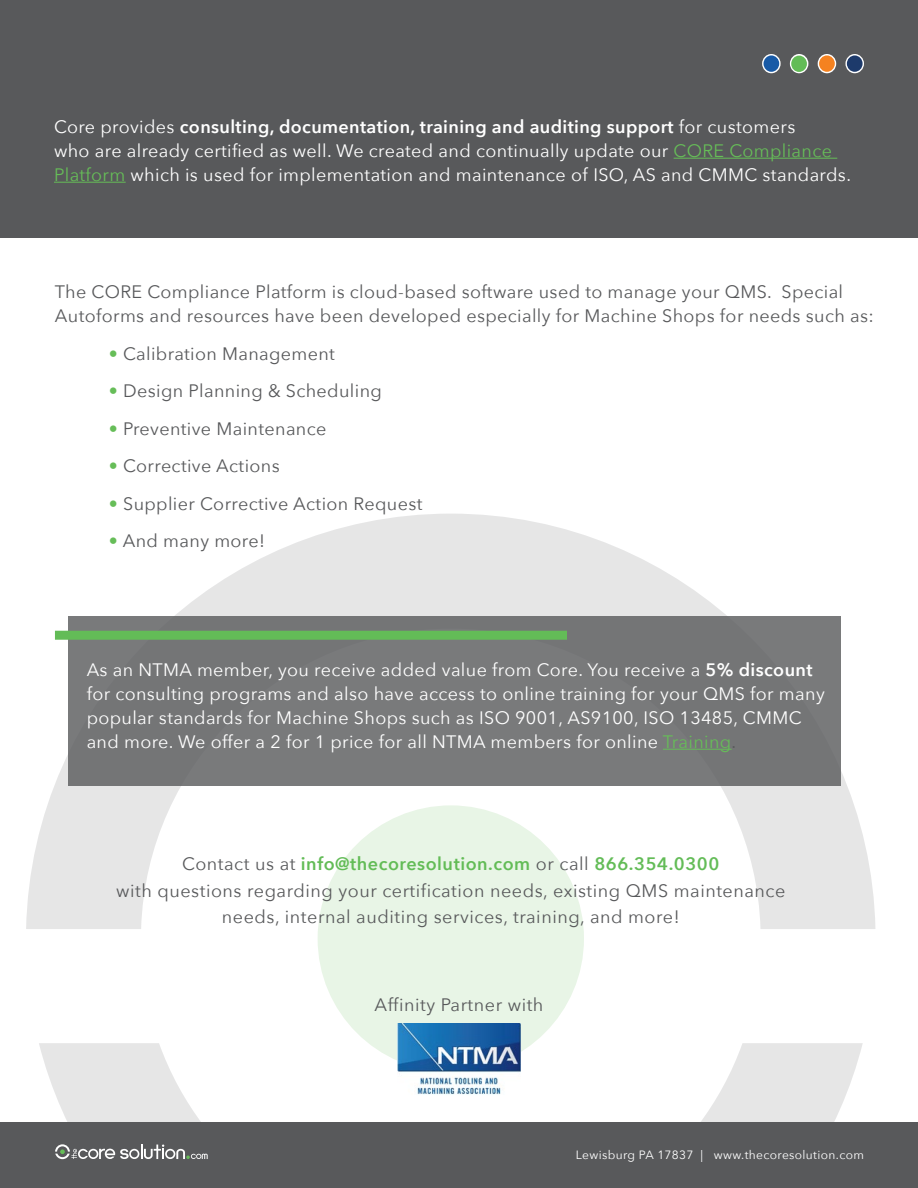
<style>
.page{position:relative;width:918px;height:1188px;background:#fff}
.page>*{position:absolute;margin:0;border:0;box-sizing:border-box;transform-origin:0 0}
.t1{font:18px/24px "Avenir Next";letter-spacing:.02em;color:#fff}
.t2{font:18px/26.2px "Avenir Next";letter-spacing:.02em;color:#58595b;text-align:center}
.t3{font:12px "Avenir Next";letter-spacing:.03em;color:#fff}
.s1{font-weight:600}
.s2{color:#66bd58}
.s3{color:#58595b}
.s4{font-weight:600;color:#63bc57}
</style>
<div class="page">
<div style="left:318px;top:805px;width:266px;height:267px;background:#e8f5e6;border-radius:50%"></div>
<svg style="left:26px;top:514px;width:849px;height:415px"></svg>
<svg style="left:39px;top:1043px;width:824px;height:79px"></svg>
<div style="left:0;top:1122px;width:918px;height:66px;background:#58595b"></div>
<div style="left:0;top:0;width:918px;height:238px;background:#58595b"></div>
<svg style="left:55px;top:1144px;width:153px;height:15px"></svg>
<div style="left:68px;top:616px;width:772px;height:170px;background:#797a7b"></div>
<hr style="left:674px;top:158px;width:163px;height:1px;background:#66bd58">
<hr style="left:54px;top:182px;width:72px;height:1px;background:#66bd58">
<hr style="left:663px;top:749px;width:69px;height:1px;background:#66bd58">
<div style="left:55px;top:631px;width:512px;height:9px;background:#63bc57"></div>
<svg style="left:818px;top:54px;width:18px;height:19px"></svg>
<svg style="left:790px;top:54px;width:18px;height:19px"></svg>
<svg style="left:762px;top:54px;width:19px;height:19px"></svg>
<svg style="left:845px;top:54px;width:19px;height:19px"></svg>
<div style="left:791px;top:56px;width:16px;height:16px;background:#63bc57;border-radius:50%"></div>
<div style="left:819px;top:55px;width:16px;height:17px;background:#f58220;border-radius:50%"></div>
<div style="left:847px;top:55px;width:16px;height:17px;background:#1d3a6b;border-radius:50%"></div>
<div style="left:764px;top:55px;width:15px;height:17px;background:#185aa6;border-radius:50%"></div>
<img style="left:398px;top:1023px;width:122px;height:74px">
<p class="t1" style="left:54px;top:114px;width:799px">Core provides <span class="s1">consulting, documentation, training and auditing support</span> for customers<br>who are already certified as well. We created and continually update our <span class="s2">CORE Compliance<br>Platform</span> which is used for implementation and maintenance of ISO, AS and CMMC standards.</p>
<p class="t2" style="left:55px;top:279px;width:820px;line-height:24px;text-align:left">The CORE Compliance Platform is cloud-based software used to manage your QMS. Special<br>Autoforms and resources have been developed especially for Machine Shops for needs such as:</p>
<p class="t2" style="left:109px;top:340px;width:228px"><span class="s2">•</span> Calibration Management</p>
<p class="t2" style="left:109px;top:377px;width:274px"><span class="s2">•</span> Design Planning &amp; Scheduling</p>
<p class="t2" style="left:109px;top:415px;width:219px"><span class="s2">•</span> Preventive Maintenance</p>
<p class="t2" style="left:109px;top:452px;width:172px"><span class="s2">•</span> Corrective Actions</p>
<p class="t2" style="left:109px;top:490px;width:315px"><span class="s2">•</span> Supplier Corrective Action Request</p>
<p class="t2" style="left:109px;top:527px;width:158px"><span class="s2">•</span> And many more!</p>
<p class="t1" style="left:87px;top:657px;width:740px">As an NTMA member, you receive added value from Core. You receive a <span class="s1">5% discount </span>for consulting programs and also have access to online training for your QMS for many popular standards for Machine Shops such as ISO 9001, AS9100, ISO 13485, CMMC and more. We offer a 2 for 1 price for all NTMA members for online <span class="s2">Training</span><span class="s3">.</span></p>
<p class="t2" style="left:116px;top:850px;width:671px">Contact us at <span class="s4">info@thecoresolution.com</span> or call <span class="s4">866.354.0300<br></span>with questions regarding your certification needs, existing QMS maintenance needs, internal auditing services, training, and more!</p>
<p class="t2" style="left:375px;top:991px;width:170px">Affinity Partner with</p>
<p class="t3" style="left:576px;top:1144px;width:290px">Lewisburg PA 17837 | www.thecoresolution.com</p>
</div>
